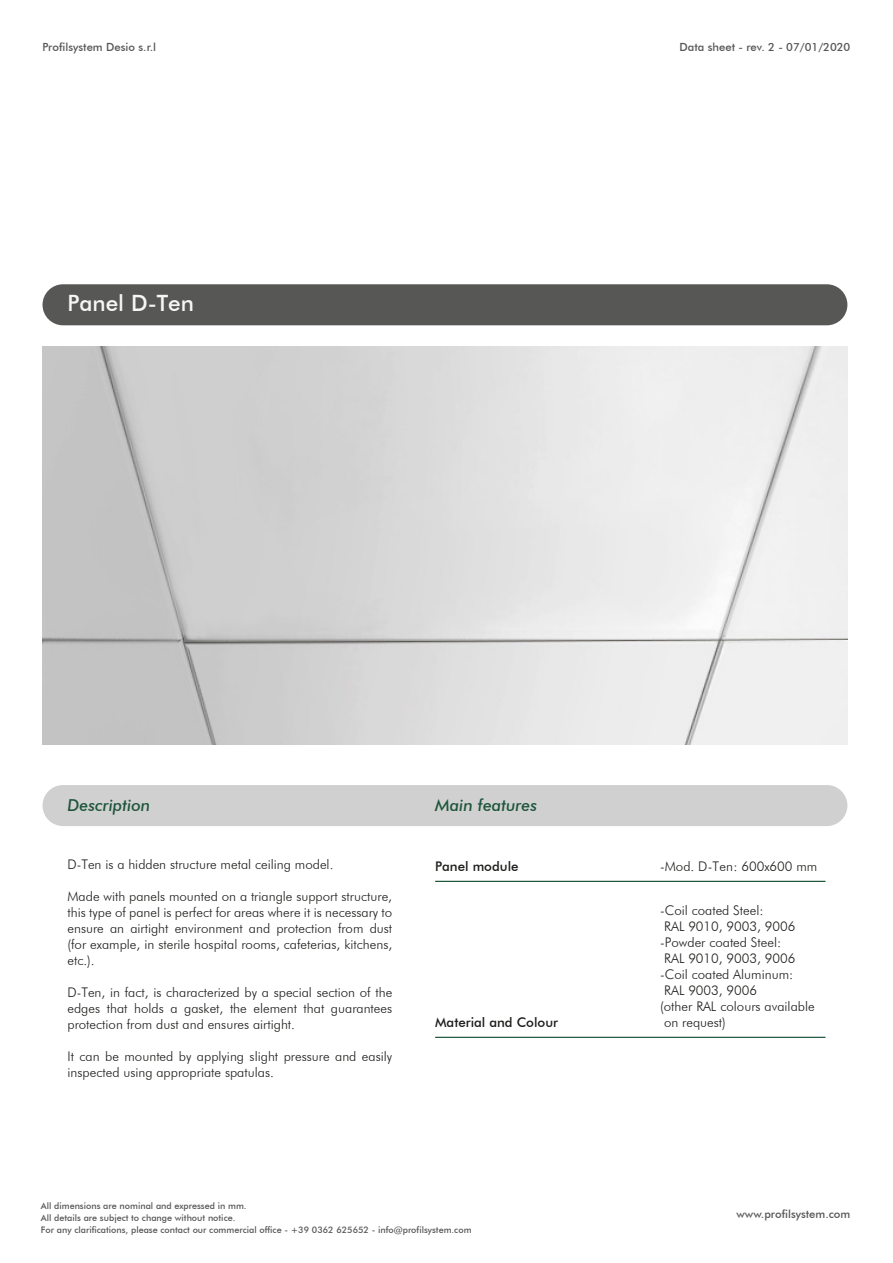
<style>
.page{position:relative;width:893px;height:1263px;background:#fff}
.page>*{position:absolute;margin:0;border:0;box-sizing:border-box;transform-origin:0 0}
.t1{font:500 22.5px "Futura BT";color:#f6f6f6}
.t2{font:italic 500 16.5px "Futura BT";color:#1d553b}
.t3{font:300 13.35px/15.9px "Futura BT";color:#1d1d1b;text-align:justify}
.t4{font:500 13.35px "Futura BT";color:#1d1d1b}
.t5{font:500 11.25px "Futura BT";color:#575756}
.t6{font:500 9px/12px "Futura BT";color:#575756}
</style>
<div class="page">
<div style="left:43px;top:284px;width:804px;height:41px;background:#575756;border-radius:21px"></div>
<div style="left:43px;top:785px;width:804px;height:41px;background:#d0d0d0;border-radius:21px"></div>
<hr style="left:435px;top:881px;width:390px;height:1px;background:#1d553b">
<hr style="left:435px;top:1037px;width:390px;height:1px;background:#1d553b">
<img style="left:43px;top:346px;width:804px;height:398px">
<p class="t5" style="left:43px;top:40px;width:115px">Profilsystem Desio s.r.l</p>
<p class="t5" style="left:680px;top:40px;width:172px">Data sheet - rev. 2 - 07/01/2020</p>
<h1 class="t1" style="left:68px;top:289px;width:128px">Panel D-Ten</h1>
<p class="t2" style="left:68px;top:795px;width:84px">Description</p>
<p class="t2" style="left:435px;top:795px;width:103px">Main features</p>
<p class="t3" style="left:68px;top:856px;width:267px">D-Ten is a hidden structure metal ceiling model.</p>
<p class="t3" style="left:68px;top:888px;width:326px">Made with panels mounted on a triangle support structure, this type of panel is perfect for areas where it is necessary to ensure an airtight environment and protection from dust (for example, in sterile hospital rooms, cafeterias, kitchens, etc.).</p>
<p class="t3" style="left:68px;top:984px;width:326px">D-Ten, in fact, is characterized by a special section of the edges that holds a gasket, the element that guarantees protection from dust and ensures airtight.</p>
<p class="t3" style="left:68px;top:1048px;width:326px">It can be mounted by applying slight pressure and easily inspected using appropriate spatulas.</p>
<p class="t4" style="left:435px;top:858px;width:85px">Panel module</p>
<p class="t4" style="left:435px;top:1014px;width:124px">Material and Colour</p>
<p class="t3" style="left:660px;top:858px;width:159px">-Mod. D-Ten: 600x600 mm</p>
<p class="t3" style="left:660px;top:902px;width:156px;text-align:left">-Coil coated Steel:<br>RAL 9010, 9003, 9006 -Powder coated Steel:<br>RAL 9010, 9003, 9006 -Coil coated Aluminum:<br>RAL 9003, 9006<br>(other RAL colours available on request)</p>
<p class="t6" style="left:41px;top:1199px;width:432px">All dimensions are nominal and expressed in mm.<br>All details are subject to change without notice.<br>For any clarifications, please contact our commercial office - +39 0362 625652 - info@profilsystem.com</p>
<p class="t5" style="left:736px;top:1207px;width:115px">www.profilsystem.com</p>
</div>
